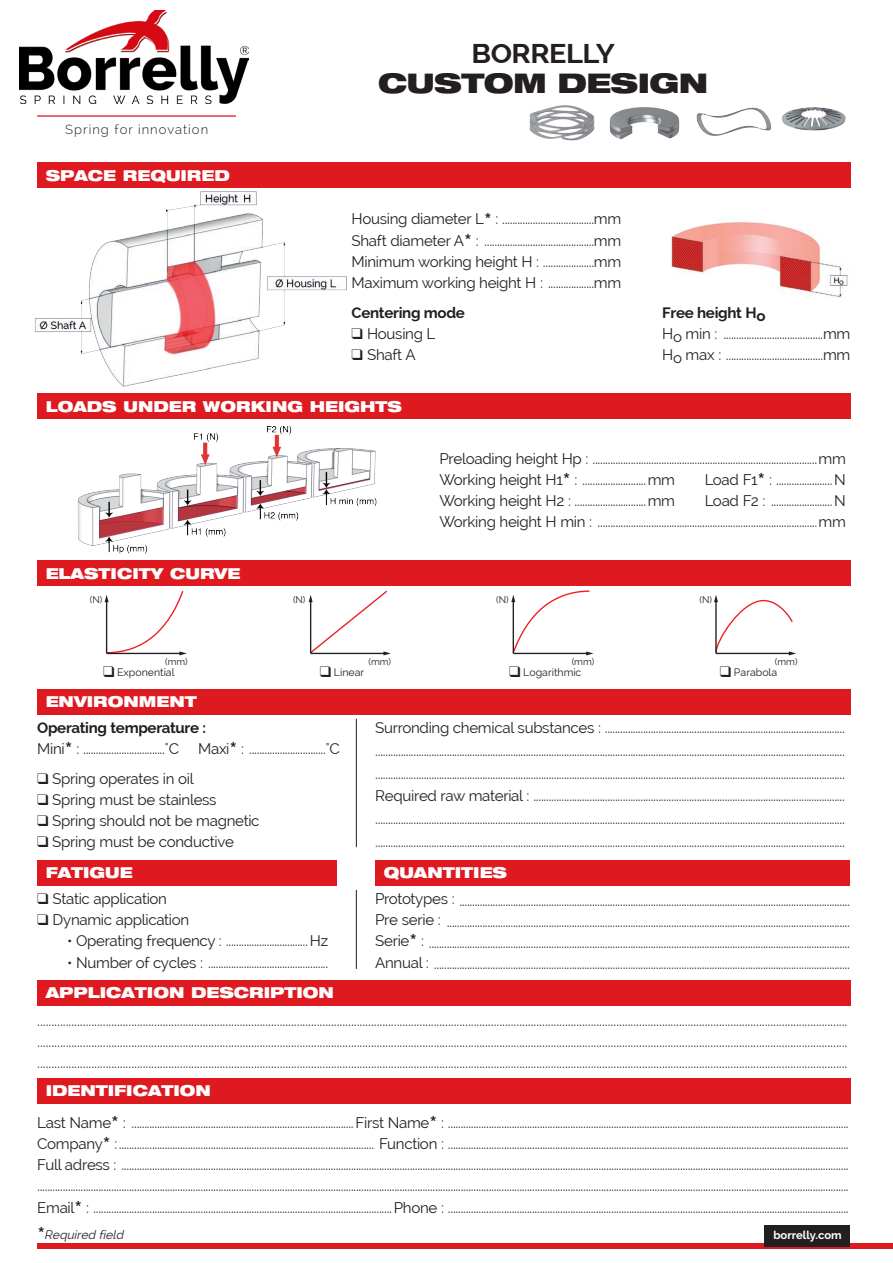
<style>
.page{position:relative;width:893px;height:1263px;background:#fff}
.page>*{position:absolute;margin:0;border:0;box-sizing:border-box;transform-origin:0 0}
.t1{font:900 expanded 27.15px/29.2px "Helvetica Neue LT Std";letter-spacing:-.02em;color:#231f20;text-align:center;scale:1.06 1}
.t2{font:15.15px/21.1px "Raleway";letter-spacing:-.02em;color:#231f20;text-align:justify}
.t3{font:900 expanded 15.15px "Helvetica Neue LT Std";color:#fff}
.t4{font:700 15.15px "Raleway";letter-spacing:-.02em;color:#231f20}
.t5{font:300 13.05px "Raleway";letter-spacing:.08em;color:#231f20}
.t6{font:italic 12.15px "Raleway";color:#231f20}
.t7{font:700 11.25px "Raleway";color:#fff}
.t8{font:10.5px "Raleway";color:#231f20}
.t9{font:9.6px "Raleway";color:#231f20}
.s1{font-family:"Raleway";font-weight:700;font-stretch:normal}
.s2{font-weight:500;font-size:25.65px}
.s3{font-weight:700}
.s4{font-family:"Helvetica Neue LT Std";font-weight:900;font-stretch:expanded;color:#fff}
.s5{font-weight:500;font-style:normal;font-size:25.65px}
</style>
<div class="page">
<img style="left:671px;top:222px;width:177px;height:76px">
<div style="left:37px;top:393px;width:813px;height:26px;background:#de1920"></div>
<div style="left:37px;top:162px;width:813px;height:26px;background:#de1920"></div>
<img style="left:78px;top:425px;width:299px;height:129px">
<hr style="left:37px;top:115px;width:199px;height:2px;background:#de1920">
<img style="left:609px;top:107px;width:71px;height:33px">
<img style="left:782px;top:107px;width:64px;height:24px">
<img style="left:696px;top:107px;width:76px;height:29px">
<img style="left:529px;top:105px;width:65px;height:36px">
<div style="left:37px;top:1243px;width:856px;height:6px;background:#de1920"></div>
<div style="left:765px;top:1225px;width:85px;height:22px;background:#231f20"></div>
<div style="left:37px;top:1078px;width:813px;height:26px;background:#de1920"></div>
<img style="left:35px;top:191px;width:312px;height:196px">
<div style="left:37px;top:560px;width:813px;height:26px;background:#de1920"></div>
<div style="left:37px;top:860px;width:300px;height:26px;background:#de1920"></div>
<hr style="left:356px;top:890px;width:1px;height:79px;background:#231f20">
<div style="left:375px;top:860px;width:475px;height:26px;background:#de1920"></div>
<div style="left:37px;top:980px;width:813px;height:25px;background:#de1920"></div>
<div style="left:37px;top:689px;width:813px;height:25px;background:#de1920"></div>
<hr style="left:356px;top:719px;width:1px;height:128px;background:#231f20">
<svg style="left:105px;top:591px;width:82px;height:64px"></svg>
<svg style="left:309px;top:591px;width:82px;height:64px"></svg>
<svg style="left:511px;top:590px;width:83px;height:65px"></svg>
<svg style="left:714px;top:595px;width:82px;height:60px"></svg>
<img style="left:20px;top:11px;width:228px;height:92px">
<p class="t5" style="left:65px;top:122px;width:145px">Spring for innovation</p>
<p class="t3" style="left:46px;top:165px;width:185px">SPACE REQUIRED</p>
<p class="t1" style="left:378px;top:38px;width:313px"><span class="s1">BORRELLY<br></span>CUSTOM DESIGN</p>
<p class="t2" style="left:352px;top:208px;width:271px">Housing diameter L<span class="s2">*</span> : ....................................mm Shaft diameter A<span class="s2">*</span> : ...........................................mm Minimum working height H : ....................mm Maximum working height H : ..................mm</p>
<p class="t4" style="left:352px;top:304px;width:115px">Centering mode</p>
<p class="t2" style="left:352px;top:323px;width:85px">❑ Housing L</p>
<p class="t2" style="left:352px;top:344px;width:66px">❑ Shaft A</p>
<p class="t2" style="left:662px;top:302px;width:190px;text-align:left"><span class="s3">Free height Ho<br></span>Ho min : .......................................mm<br>Ho max : ......................................mm</p>
<p class="t3" style="left:46px;top:396px;width:358px">LOADS UNDER WORKING HEIGHTS</p>
<p class="t3" style="left:46px;top:563px;width:196px">ELASTICITY CURVE</p>
<p class="t9" style="left:90px;top:594px;width:14px">(N)</p>
<p class="t9" style="left:293px;top:594px;width:14px">(N)</p>
<p class="t2" style="left:439px;top:448px;width:408px">Preloading height Hp : ........................................................................................mm<br>Working height H1<span class="s2">*</span> : .........................mm</p>
<p class="t2" style="left:705px;top:469px;width:143px">Load F1<span class="s2">*</span> : ......................N</p>
<p class="t2" style="left:439px;top:490px;width:237px">Working height H2 : ............................mm</p>
<p class="t2" style="left:439px;top:490px;width:408px;text-align:right">Load F2 : ........................N<br>Working height H min : ......................................................................................mm</p>
<p class="t9" style="left:496px;top:594px;width:14px">(N)</p>
<p class="t9" style="left:699px;top:594px;width:14px">(N)</p>
<p class="t9" style="left:165px;top:656px;width:24px">(mm)</p>
<p class="t9" style="left:368px;top:656px;width:24px">(mm)</p>
<p class="t9" style="left:572px;top:656px;width:24px">(mm)</p>
<p class="t9" style="left:775px;top:656px;width:24px">(mm)</p>
<p class="t8" style="left:103px;top:666px;width:73px">❑ Exponential</p>
<p class="t8" style="left:320px;top:666px;width:46px">❑ Linear</p>
<p class="t8" style="left:509px;top:666px;width:74px">❑ Logarithmic</p>
<p class="t8" style="left:720px;top:666px;width:59px">❑ Parabola</p>
<p class="t3" style="left:46px;top:692px;width:152px">ENVIRONMENT</p>
<p class="t2" style="left:37px;top:717px;width:171px"><span class="s3">Operating temperature :<br></span>Mini<span class="s2">*</span> : ................................°C</p>
<p class="t2" style="left:198px;top:738px;width:143px">Maxi<span class="s2">*</span> : ..............................°C</p>
<p class="t2" style="left:37px;top:768px;width:158px">❑ Spring operates in oil</p>
<p class="t2" style="left:37px;top:789px;width:181px">❑ Spring must be stainless</p>
<p class="t2" style="left:37px;top:810px;width:224px">❑ Spring should not be magnetic</p>
<p class="t2" style="left:37px;top:831px;width:198px">❑ Spring must be conductive</p>
<p class="t2" style="left:375px;top:716px;width:471px;line-height:22.8px">Surronding chemical substances : .............................................................................................. ........................................................................................................................................................................................ ........................................................................................................................................................................................<br>Required raw material : .......................................................................................................................... ........................................................................................................................................................................................ ........................................................................................................................................................................................</p>
<p class="t3" style="left:46px;top:863px;width:88px">FATIGUE</p>
<p class="t2" style="left:375px;top:859px;width:476px;line-height:27.5px;text-indent:9px"><span class="s4">QUANTITIES<br></span>Prototypes : .........................................................................................................................................................</p>
<p class="t2" style="left:375px;top:911px;width:476px">Pre serie : ..............................................................................................................................................................<br>Serie<span class="s2">*</span> : .....................................................................................................................................................................<br>Annual : ...................................................................................................................................................................</p>
<p class="t2" style="left:37px;top:888px;width:131px">❑ Static application</p>
<p class="t2" style="left:37px;top:909px;width:154px">❑ Dynamic application</p>
<p class="t2" style="left:67px;top:930px;width:262px">• Operating frequency : ................................ Hz</p>
<p class="t2" style="left:67px;top:951px;width:263px">• Number of cycles : ...............................................</p>
<p class="t3" style="left:46px;top:983px;width:290px">APPLICATION DESCRIPTION</p>
<p class="t2" style="left:37px;top:1010px;width:812px">............................................................................................................................................................................................................................................................................................ ............................................................................................................................................................................................................................................................................................ ............................................................................................................................................................................................................................................................................................</p>
<p class="t3" style="left:46px;top:1081px;width:167px">IDENTIFICATION</p>
<p class="t2" style="left:37px;top:1112px;width:813px">Last Name<span class="s2">*</span> : .......................................................................................First Name<span class="s2">*</span> : .............................................................................................................................................................<br>Company<span class="s2">*</span> :.................................................................................................... Function : .............................................................................................................................................................<br>Full adress : ............................................................................................................................................................................................................................................................................................. ..............................................................................................................................................................................................................................................................................................................................<br>Email<span class="s2">*</span> : .....................................................................................................................Phone : .............................................................................................................................................................</p>
<p class="t6" style="left:37px;top:1227px;width:91px"><span class="s5">*</span>Required field</p>
<p class="t7" style="left:773px;top:1229px;width:70px">borrelly.com</p>
</div>
